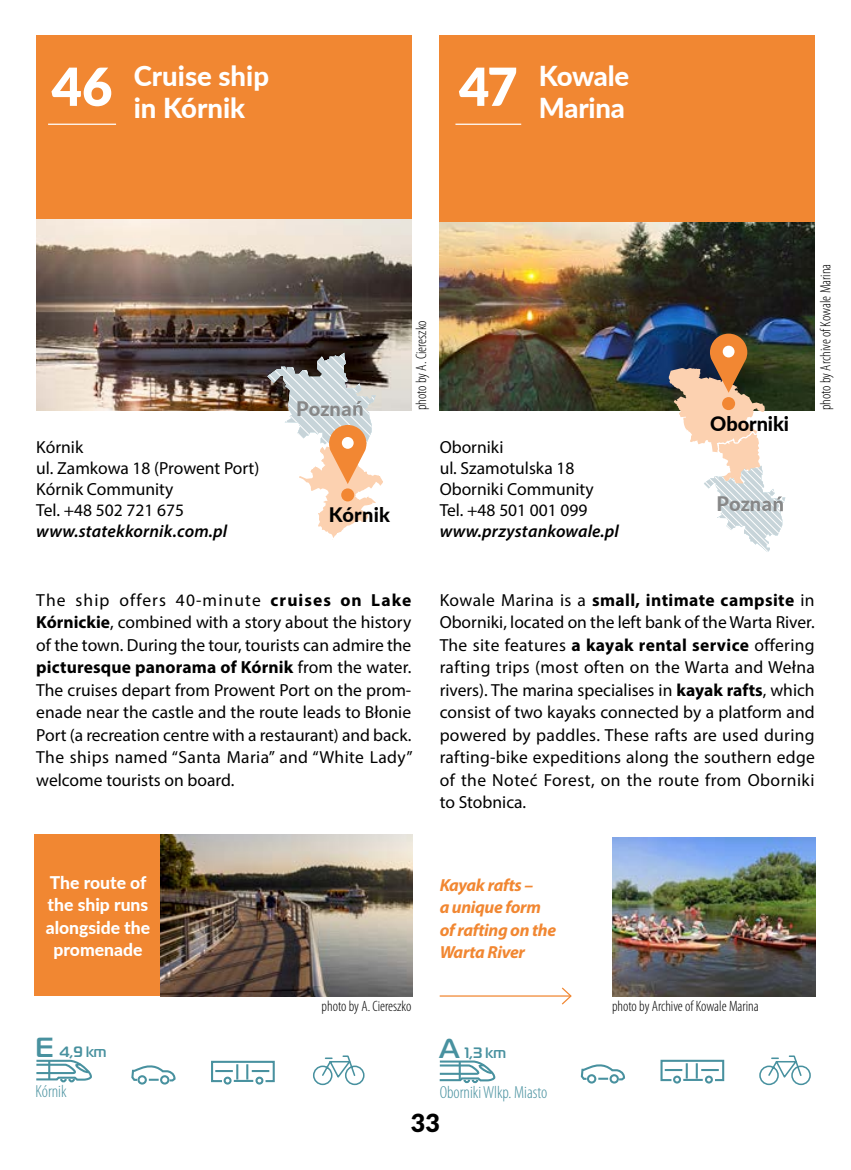
<style>
.page{position:relative;width:851px;height:1170px;background:#fff}
.page>*{position:absolute;margin:0;border:0;box-sizing:border-box;transform-origin:0 0}
.t1{font:800 27.5px/32.5px "Lato";color:#fff}
.t2{font:900 25px "Lato";color:#000}
.t3{font:800 20px "Lato";letter-spacing:-.005em;color:#000}
.t4{font:800 20px "Lato";color:#878787}
.t5{font:17.5px/22.5px "Myriad Pro";color:#000;text-align:justify}
.t6{font:italic 700 17.5px/22.5px "Myriad Pro";letter-spacing:-.02em;color:#f18732}
.t7{font:italic 600 17.5px "Myriad Pro";letter-spacing:.01em;color:#000}
.t8{font:800 17.5px/22.5px "Lato";color:#fff;text-align:center}
.t9{font:300 condensed 17.5px "Myriad Pro";color:#48919f}
.t10{font:300 condensed 15px "Myriad Pro";color:#000}
.t11{font:700 15px "Magistral TT";color:#48919f}
.s1{font-weight:700}
.s2{font-size:27.5px}
</style>
<div class="page">
<div style="left:35px;top:834px;width:125px;height:162px;background:#f18732"></div>
<img style="left:160px;top:834px;width:252px;height:161px">
<div style="left:36px;top:35px;width:375px;height:375px;background:#f18732"></div>
<hr style="left:48px;top:124px;width:68px;height:1px;background:#fff">
<img style="left:36px;top:219px;width:375px;height:191px">
<svg style="left:36px;top:1059px;width:56px;height:24px"></svg>
<svg style="left:131px;top:1065px;width:45px;height:17px"></svg>
<div style="left:137px;top:1075px;width:10px;height:9px;border:2px solid #48919f;border-radius:50%"></div>
<div style="left:160px;top:1075px;width:9px;height:9px;border:2px solid #48919f;border-radius:50%"></div>
<div style="left:223px;top:1076px;width:8px;height:8px;border:2px solid #48919f;border-radius:50%"></div>
<div style="left:255px;top:1076px;width:8px;height:8px;border:2px solid #48919f;border-radius:50%"></div>
<svg style="left:211px;top:1060px;width:64px;height:23px"></svg>
<img style="left:612px;top:837px;width:203px;height:159px">
<div style="left:439px;top:35px;width:375px;height:375px;background:#f18732"></div>
<hr style="left:455px;top:124px;width:66px;height:1px;background:#fff">
<img style="left:439px;top:223px;width:375px;height:187px">
<hr style="left:439px;top:995px;width:131px;height:1px;background:#f18732">
<svg style="left:560px;top:987px;width:12px;height:18px"></svg>
<svg style="left:439px;top:1060px;width:57px;height:24px"></svg>
<svg style="left:580px;top:1064px;width:45px;height:17px"></svg>
<div style="left:587px;top:1074px;width:9px;height:9px;border:2px solid #48919f;border-radius:50%"></div>
<div style="left:609px;top:1074px;width:9px;height:9px;border:2px solid #48919f;border-radius:50%"></div>
<div style="left:673px;top:1075px;width:8px;height:8px;border:2px solid #48919f;border-radius:50%"></div>
<div style="left:704px;top:1075px;width:8px;height:8px;border:2px solid #48919f;border-radius:50%"></div>
<svg style="left:660px;top:1059px;width:65px;height:23px"></svg>
<svg style="left:313px;top:1055px;width:52px;height:30px"></svg>
<svg style="left:759px;top:1055px;width:52px;height:30px"></svg>
<svg style="left:267px;top:352px;width:120px;height:188px"></svg>
<div style="left:342px;top:437px;width:11px;height:12px;background:#fff;border-radius:50%"></div>
<svg style="left:668px;top:333px;width:117px;height:219px"></svg>
<h1 class="t1" style="left:52px;top:58px;width:219px;text-indent:82px">Cruise ship<br><sup>46</sup> in Kórnik</h1>
<h1 class="t1" style="left:459px;top:58px;width:172px;text-align:right">Kowale<br><sup>47</sup> Marina</h1>
<p class="t5" style="left:36px;top:436px;width:224px;line-height:21px;text-align:left">Kórnik<br>ul. Zamkowa 18 (Prowent Port)<br>Kórnik Community<br>Tel. +48 502 721 675</p>
<p class="t7" style="left:36px;top:520px;width:192px">www.statekkornik.com.pl</p>
<p class="t4" style="left:296px;top:393px;width:57px">Pozna</p>
<p class="t3" style="left:328px;top:500px;width:63px">Kórnik</p>
<p class="t10" style="left:412px;top:410px;width:91px;rotate:-90deg">photo by A. Ciereszko</p>
<p class="t5" style="left:439px;top:436px;width:155px;line-height:21px;text-align:left">Oborniki<br>ul. Szamotulska 18<br>Oborniki Community<br>Tel. +48 501 001 099</p>
<p class="t7" style="left:439px;top:520px;width:181px">www.przystankowale.pl</p>
<p class="t3" style="left:710px;top:409px;width:80px">Oborniki</p>
<p class="t4" style="left:716px;top:489px;width:57px">Pozna</p>
<p class="t10" style="left:816px;top:410px;width:148px;rotate:-90deg">photo by Archive of Kowale Marina</p>
<p class="t5" style="left:36px;top:588px;width:378px">The ship offers 40-minute <span class="s1">cruises on Lake Kórnickie</span>, combined with a story about the history of the town. During the tour, tourists can admire the <span class="s1">picturesque panorama of Kórnik</span> from the water.<br>The cruises depart from Prowent Port on the prom&shy;enade near the castle and the route leads to Błonie Port (a recreation centre with a restaurant) and back.<br>The ships named “Santa Maria” and “White Lady” welcome tourists on board.</p>
<p class="t5" style="left:439px;top:588px;width:376px">Kowale Marina is a <span class="s1">small, intimate campsite</span> in Oborniki, located on the left bank of the Warta River.<br>The site features <span class="s1">a kayak rental service</span> offering rafting trips (most often on the Warta and Wełna rivers). The marina specialises in <span class="s1">kayak rafts</span>, which consist of two kayaks connected by a platform and powered by paddles. These rafts are used during rafting-bike expeditions along the southern edge of the Noteć Forest, on the route from Oborniki to Stobnica.</p>
<p class="t8" style="left:46px;top:870px;width:106px">The route of the ship runs alongside the promenade</p>
<p class="t11" style="left:36px;top:1041px;width:72px"><span class="s2">E</span> 4,9 km</p>
<p class="t9" style="left:36px;top:1080px;width:33px">Kórnik</p>
<p class="t10" style="left:321px;top:997px;width:91px">photo by A. Ciereszko</p>
<p class="t6" style="left:439px;top:872px;width:118px">Kayak rafts –<br>a unique form of rafting on the<br>Warta River</p>
<p class="t11" style="left:439px;top:1042px;width:68px"><span class="s2">A</span> 1,3 km</p>
<p class="t9" style="left:439px;top:1081px;width:109px">Oborniki Wlkp. Miasto</p>
<p class="t10" style="left:612px;top:997px;width:148px">photo by Archive of Kowale Marina</p>
<h2 class="t2" style="left:411px;top:1103px;width:31px">33</h2>
</div>
